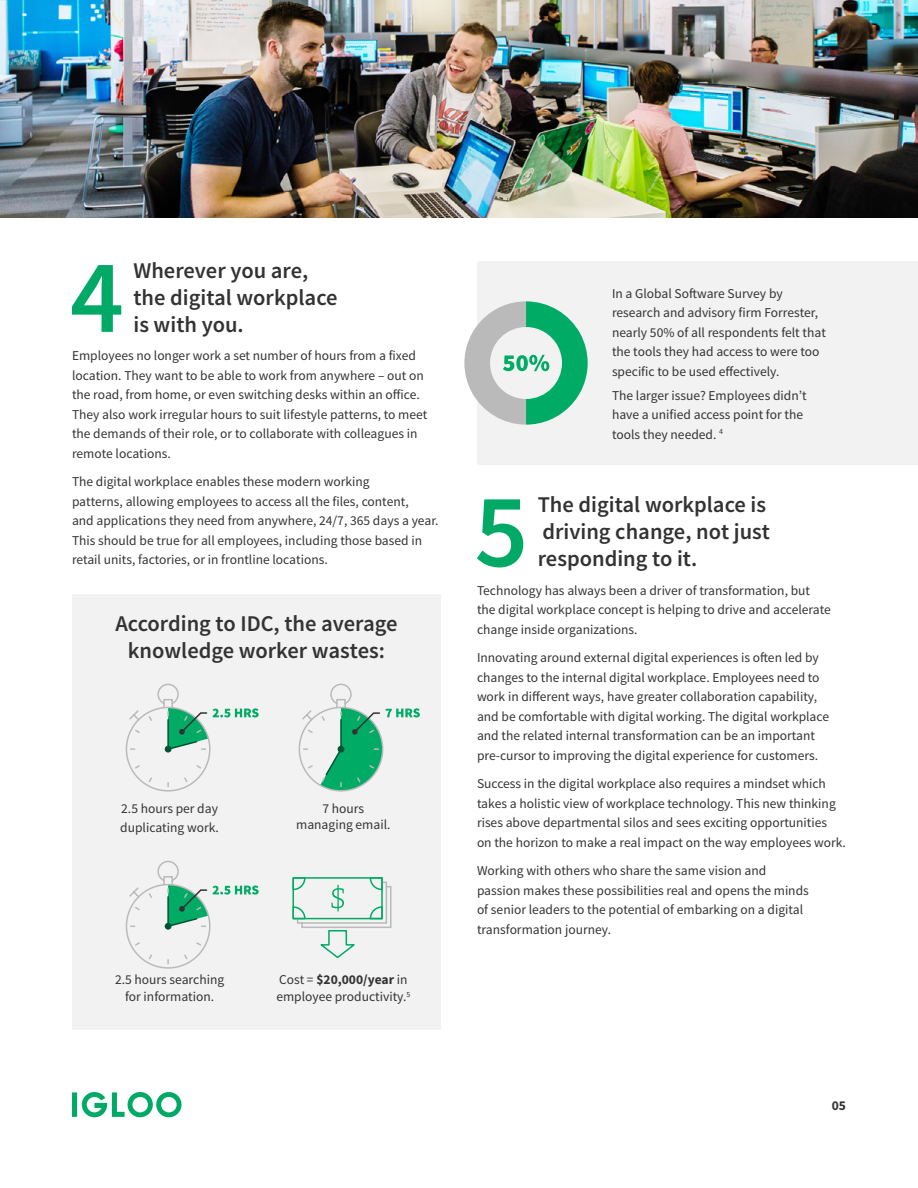
<style>
.page{position:relative;width:918px;height:1188px;background:#fff}
.page>*{position:absolute;margin:0;border:0;box-sizing:border-box;transform-origin:0 0}
.t1{font:600 105px "Source Sans Pro";color:#0a6}
.t2{font:600 22.5px/27px "Source Sans Pro";color:#333}
.t3{font:13.5px/19.5px "Source Sans Pro";color:#333}
.t4{font:700 13.5px "Source Sans Pro";color:#333}
.s1{font-weight:700}
</style>
<div class="page">
<svg style="left:72px;top:1092px;width:110px;height:25px"></svg>
<div style="left:72px;top:594px;width:369px;height:436px;background:#f2f2f2"></div>
<div style="left:477px;top:261px;width:441px;height:204px;background:#f2f2f2"></div>
<img style="left:0;top:0;width:917px;height:217px">
<svg style="left:464px;top:301px;width:124px;height:124px"></svg>
<svg style="left:125px;top:683px;width:134px;height:109px"></svg>
<svg style="left:125px;top:860px;width:134px;height:109px"></svg>
<svg style="left:298px;top:683px;width:122px;height:109px"></svg>
<svg style="left:292px;top:877px;width:100px;height:82px"></svg>
<h1 class="t1" style="left:70px;top:231px;width:55px">4</h1>
<h2 class="t2" style="left:133px;top:258px;width:206px">Wherever you are, the digital workplace is with you.</h2>
<p class="t3" style="left:72px;top:346px;width:357px">Employees no longer work a set number of hours from a fixed location. They want to be able to work from anywhere – out on the road, from home, or even switching desks within an office.<br>They also work irregular hours to suit lifestyle patterns, to meet the demands of their role, or to collaborate with colleagues in remote locations.</p>
<p class="t3" style="left:72px;top:472px;width:368px">The digital workplace enables these modern working<br>patterns, allowing employees to access all the files, content,<br>and applications they need from anywhere, 24/7, 365 days a year.<br>This should be true for all employees, including those based in retail units, factories, or in frontline locations.</p>
<h2 class="t2" style="left:115px;top:610px;width:284px;text-align:center">According to IDC, the average knowledge worker wastes:</h2>
<p class="t3" style="left:120px;top:799px;width:100px">2.5 hours per day duplicating work.</p>
<p class="t3" style="left:296px;top:800px;width:96px;line-height:16.5px;text-align:center">7 hours managing email.</p>
<p class="t3" style="left:115px;top:972px;width:111px;line-height:16.5px;text-align:center">2.5 hours searching for information.</p>
<p class="t3" style="left:276px;top:972px;width:135px;line-height:16.5px">Cost = <span class="s1">$20,000/year</span> in employee productivity.<sup>5</sup></p>
<p class="t3" style="left:612px;top:284px;width:215px">In a Global Software Survey by research and advisory firm Forrester, nearly 50% of all respondents felt that the tools they had access to were too specific to be used effectively.</p>
<p class="t3" style="left:612px;top:386px;width:196px">The larger issue? Employees didn’t have a unified access point for the tools they needed. <sup>4</sup></p>
<h1 class="t1" style="left:474px;top:465px;width:55px">5</h1>
<h2 class="t2" style="left:538px;top:492px;width:234px">The digital workplace is driving change, not just responding to it.</h2>
<p class="t3" style="left:477px;top:581px;width:356px">Technology has always been a driver of transformation, but the digital workplace concept is helping to drive and accelerate change inside organizations.</p>
<p class="t3" style="left:477px;top:648px;width:354px">Innovating around external digital experiences is often led by changes to the internal digital workplace. Employees need to work in different ways, have greater collaboration capability, and be comfortable with digital working. The digital workplace and the related internal transformation can be an important pre-cursor to improving the digital experience for customers.</p>
<p class="t3" style="left:477px;top:774px;width:370px">Success in the digital workplace also requires a mindset which takes a holistic view of workplace technology. This new thinking rises above departmental silos and sees exciting opportunities<br>on the horizon to make a real impact on the way employees work.</p>
<p class="t3" style="left:477px;top:861px;width:333px">Working with others who share the same vision and passion makes these possibilities real and opens the minds of senior leaders to the potential of embarking on a digital transformation journey.</p>
<p class="t4" style="left:832px;top:1097px;width:16px">05</p>
</div>
